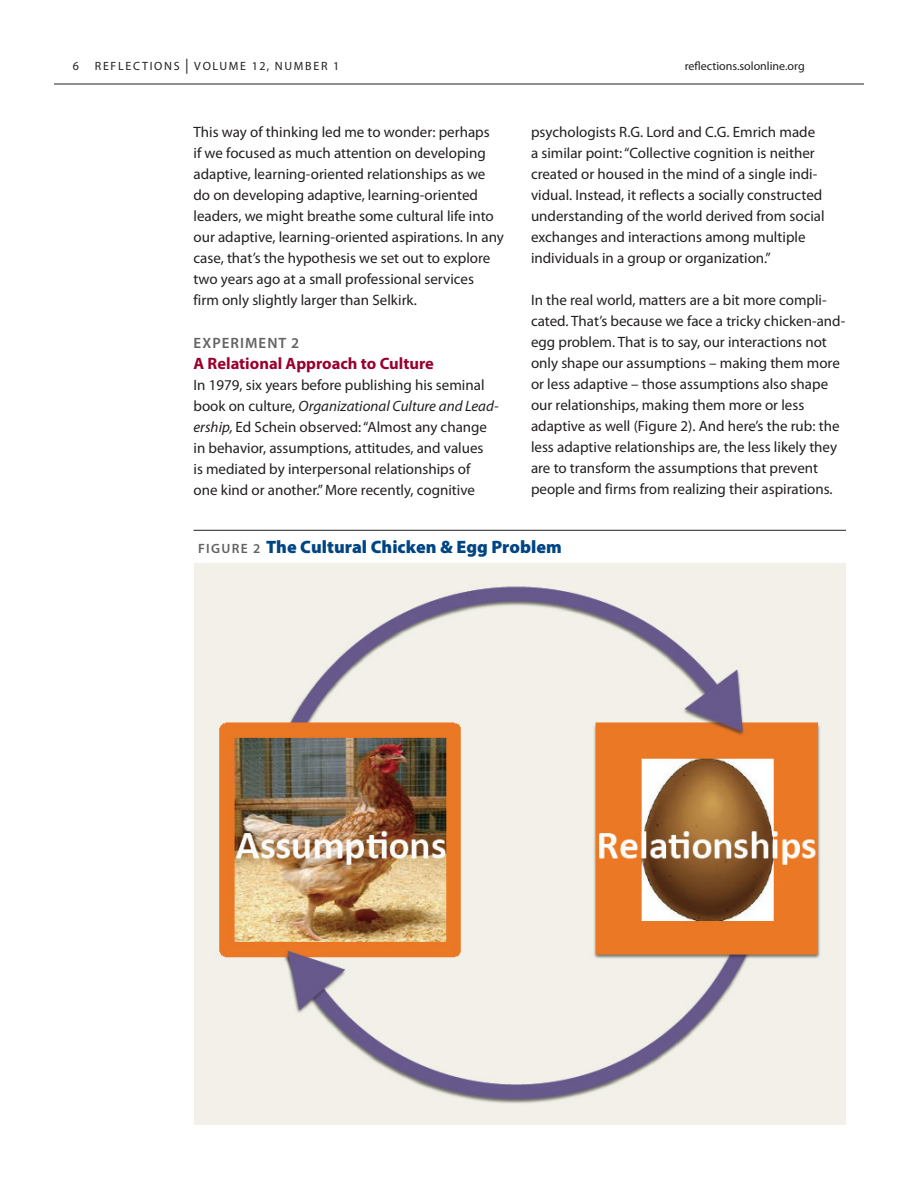
<style>
.page{position:relative;width:918px;height:1188px;background:#fff}
.page>*{position:absolute;margin:0;border:0;box-sizing:border-box;transform-origin:0 0}
.t1{font:900 18px "Myriad Pro";color:#004583}
.t2{font:700 16.5px "Myriad Pro";color:#98012d}
.t3{font:15px/21px "Myriad Pro";color:#231f20}
.t4{font:600 15px "Myriad Pro";letter-spacing:.07em;color:#636366}
.t5{font:12px "Myriad Pro";letter-spacing:.14em;color:#231f20}
.t6{font:12px "Myriad Pro";color:#231f20}
.s1{font-size:15px}
.s2{font-style:italic}
.s3{font-weight:600;font-size:13.5px;color:#636366}
</style>
<div class="page">
<hr style="left:54px;top:84px;width:810px;height:1px;background:#231f20">
<img style="left:195px;top:563px;width:651px;height:561px">
<hr style="left:194px;top:530px;width:652px;height:1px;background:#231f20">
<p class="t5" style="left:73px;top:59px;width:268px">6 REFLECTIONS <span class="s1">|</span> VOLUME 12, NUMBER 1</p>
<p class="t6" style="left:685px;top:59px;width:121px">reflections.solonline.org</p>
<p class="t3" style="left:194px;top:122px;width:312px">This way of thinking led me to wonder: perhaps<br>if we focused as much attention on developing adaptive, learning-oriented relationships as we do on developing adaptive, learning-oriented leaders, we might breathe some cultural life into our adaptive, learning-oriented aspirations. In any case, that’s the hypothesis we set out to explore two years ago at a small professional services<br>firm only slightly larger than Selkirk.</p>
<p class="t4" style="left:194px;top:335px;width:107px">EXPERIMENT 2</p>
<p class="t2" style="left:194px;top:354px;width:242px">A Relational Approach to Culture</p>
<p class="t3" style="left:194px;top:375px;width:307px">In 1979, six years before publishing his seminal book on culture, <span class="s2">Organizational Culture and Lead&shy;ership,</span> Ed Schein observed: “Almost any change in behavior, assumptions, attitudes, and values<br>is mediated by interpersonal relationships of<br>one kind or another.” More recently, cognitive</p>
<p class="t3" style="left:531px;top:122px;width:295px">psychologists R.G. Lord and C.G. Emrich made a similar point: “Collective cognition is neither created or housed in the mind of a single indi&shy;vidual. Instead, it reflects a socially constructed understanding of the world derived from social exchanges and interactions among multiple individuals in a group or organization.”</p>
<p class="t3" style="left:531px;top:290px;width:316px">In the real world, matters are a bit more compli&shy;cated. That’s because we face a tricky chicken-and&shy;egg problem. That is to say, our interactions not only shape our assumptions – making them more or less adaptive – those assumptions also shape our relationships, making them more or less adaptive as well (Figure 2). And here’s the rub: the less adaptive relationships are, the less likely they are to transform the assumptions that prevent people and firms from realizing their aspirations.</p>
<p class="t1" style="left:198px;top:536px;width:365px"><span class="s3">FIGURE 2</span> The Cultural Chicken &amp; Egg Problem</p>
</div>
